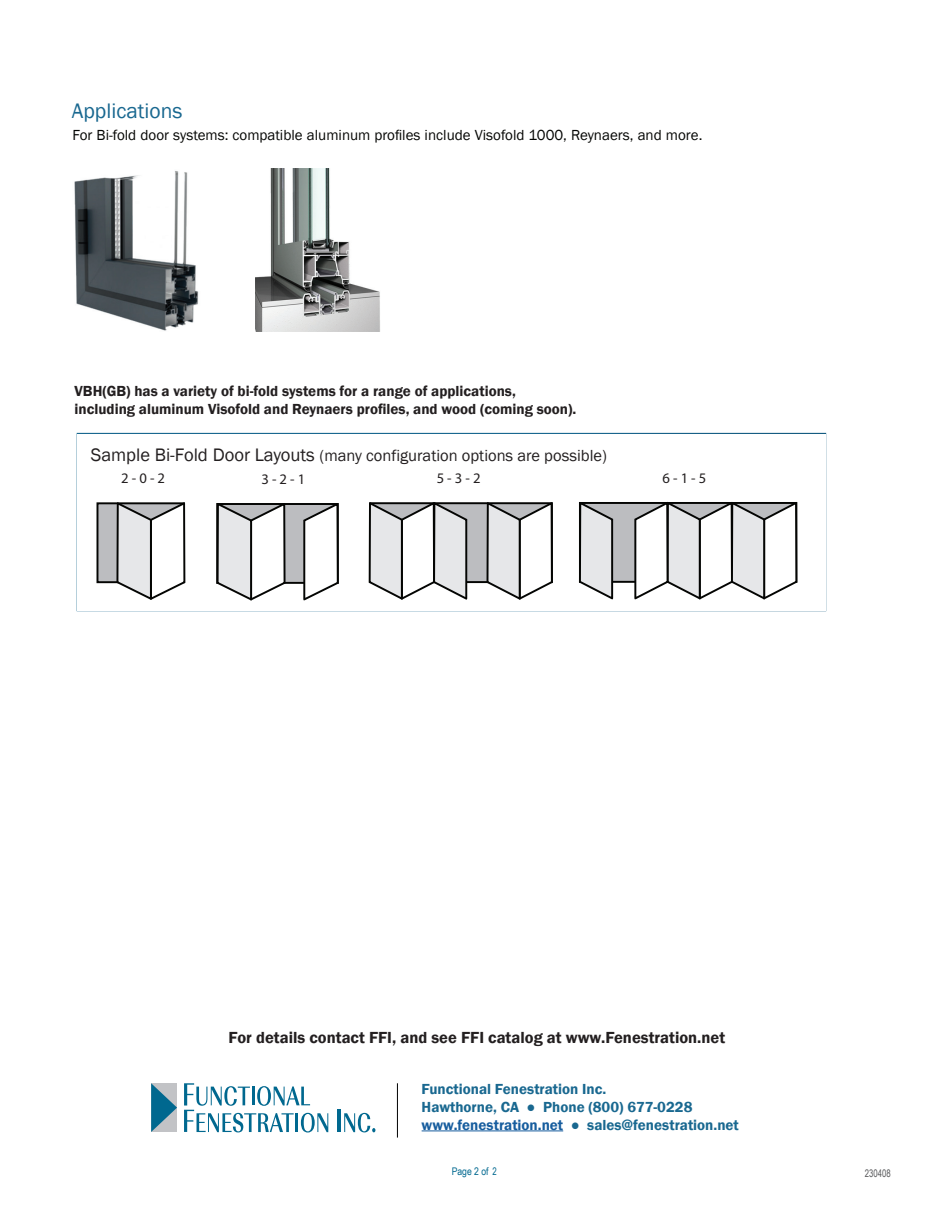
<style>
.page{position:relative;width:945px;height:1215px;background:#fff}
.page>*{position:absolute;margin:0;border:0;box-sizing:border-box;transform-origin:0 0}
.t1{font:21.6px "Franklin Gothic";color:#196890}
.t2{font:16.5px "Franklin Gothic";color:#231f20}
.t3{font:600 16.5px "Franklin Gothic";color:#231f20}
.t4{font:600 15px "Franklin Gothic";color:#231f20}
.t5{font:600 15px "Franklin Gothic";color:#196890}
.Features_BULLETS{font:15px "Franklin Gothic";color:#040503}
.t6{font:14.55px "Myriad Pro";color:#231f20}
.t7{font:10.5px "Arial Narrow";color:#00688f}
.t8{font:10.5px "Arial Narrow";color:#57585a;scale:.9 1}
.s1{font-size:18.6px}
.s2{color:#175d9e}
</style>
<div class="page">
<img style="left:256px;top:169px;width:124px;height:163px">
<img style="left:74px;top:171px;width:125px;height:160px">
<div style="left:77px;top:433px;width:749px;height:178px;background:#fff;border:2px solid #fff"></div>
<div style="left:97px;top:503px;width:87px;height:79px;background:#bcbdc0"></div>
<div style="left:97px;top:502px;width:88px;height:81px;border:2px solid #040503"></div>
<svg style="left:115px;top:502px;width:71px;height:98px"></svg>
<div style="left:217px;top:504px;width:121px;height:79px;background:#bcbdc0"></div>
<svg style="left:216px;top:503px;width:71px;height:98px"></svg>
<svg style="left:302px;top:503px;width:37px;height:98px"></svg>
<div style="left:370px;top:503px;width:182px;height:79px;background:#bcbdc0"></div>
<svg style="left:485px;top:502px;width:68px;height:98px"></svg>
<svg style="left:368px;top:502px;width:100px;height:98px"></svg>
<div style="left:580px;top:503px;width:216px;height:79px;background:#bcbdc0"></div>
<svg style="left:633px;top:501px;width:165px;height:99px"></svg>
<svg style="left:578px;top:502px;width:36px;height:98px"></svg>
<hr style="left:422px;top:1131px;width:141px;height:1px;background:#175d9e">
<hr style="left:397px;top:1083px;width:1px;height:55px;background:#010000">
<svg style="left:151px;top:1083px;width:26px;height:49px"></svg>
<svg style="left:184px;top:1083px;width:144px;height:50px"></svg>
<hr style="left:337px;top:1110px;width:3px;height:22px;background:#00688f">
<svg style="left:344px;top:1113px;width:31px;height:19px"></svg>
<p class="t1" style="left:72px;top:98px;width:112px">Applications</p>
<p class="Features_BULLETS" style="left:72px;top:125px;width:632px">For Bi-fold door systems: compatible aluminum profiles include Visofold 1000, Reynaers, and more.</p>
<p class="t4" style="left:75px;top:382px;width:443px">VBH(GB) has a variety of bi-fold systems for a range of applications,</p>
<p class="t4" style="left:75px;top:400px;width:503px">including aluminum Visofold and Reynaers profiles, and wood (coming soon).</p>
<p class="t2" style="left:91px;top:445px;width:518px"><span class="s1">Sample Bi-Fold Door Layouts</span> (many configuration options are possible)</p>
<p class="t6" style="left:415px;top:469px;width:45px">5 - 3 - 2</p>
<p class="t6" style="left:662px;top:469px;width:45px">6 - 1 - 5</p>
<p class="t6" style="left:261px;top:470px;width:45px">3 - 2 - 1</p>
<p class="t6" style="left:437px;top:469px;width:45px">5 - 3 - 2</p>
<p class="t6" style="left:684px;top:469px;width:45px">6 - 1 - 5</p>
<p class="t6" style="left:121px;top:469px;width:45px">2 - 0 - 2</p>
<p class="t6" style="left:431px;top:470px;width:45px">3 - 2 - 1</p>
<p class="t3" style="left:229px;top:1028px;width:498px">For details contact FFI, and see FFI catalog at www.Fenestration.net</p>
<p class="t5" style="left:422px;top:1080px;width:186px">Functional Fenestration Inc.</p>
<p class="t5" style="left:422px;top:1098px;width:272px">Hawthorne, CA ● Phone (800) 677-0228</p>
<p class="t5" style="left:422px;top:1116px;width:319px"><span class="s2">www.fenestration.net</span> ● sales@fenestration.net</p>
<p class="t7" style="left:452px;top:1164px;width:47px">Page 2 of 2</p>
<p class="t8" style="left:865px;top:1165px;width:30px">230408</p>
</div>
